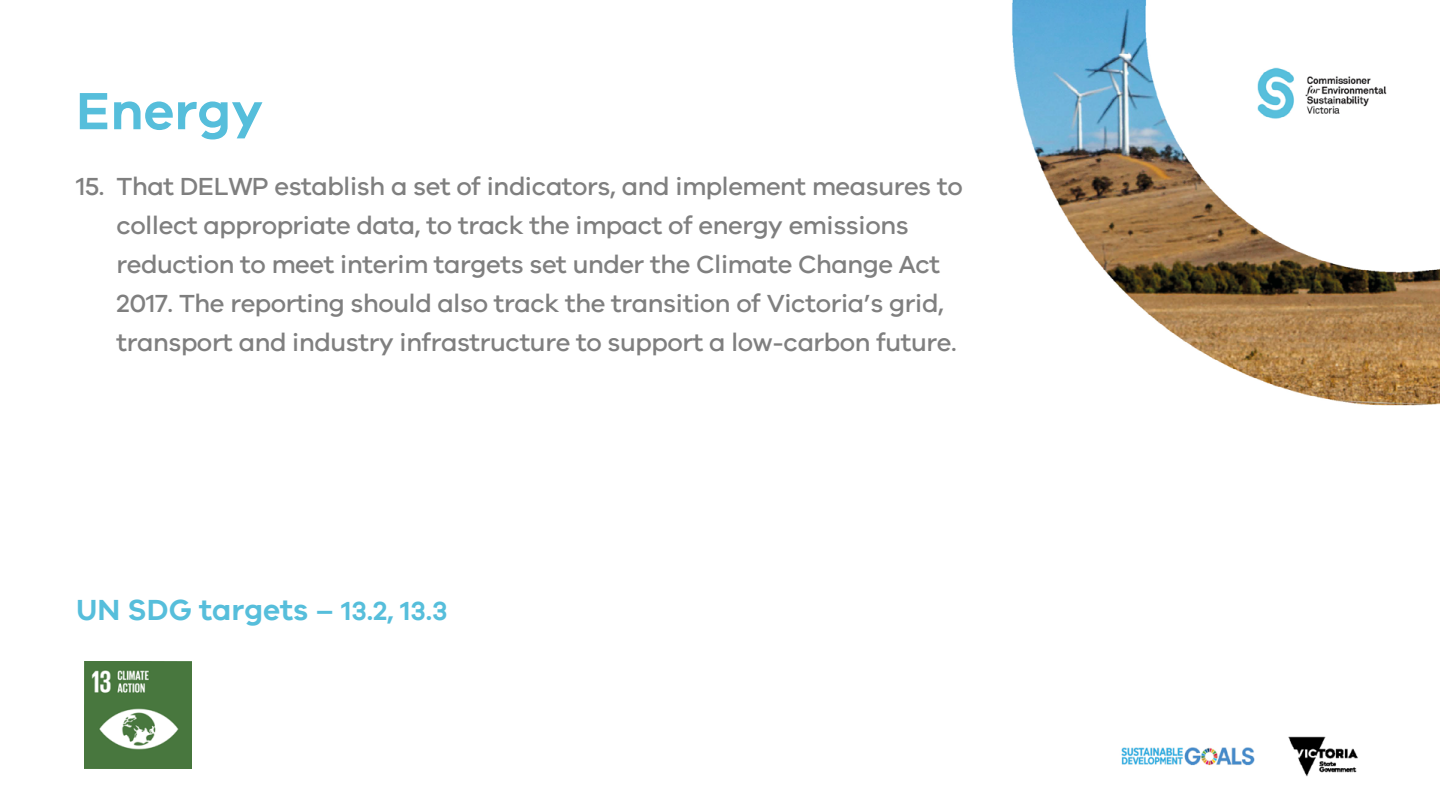
<style>
.page{position:relative;width:1440px;height:810px;background:#fff}
.page>*{position:absolute;margin:0;border:0;box-sizing:border-box;transform-origin:0 0}
.t1{font:600 54px "VIC";color:#56bedb}
.t2{font:600 30px "VIC";color:#56bedb}
.t3{font:500 25.5px/39px "VIC";letter-spacing:-.015em;color:#7f7f7f}
.s1{font-size:27px}
</style>
<div class="page">
<img style="left:84px;top:0;width:1355px;height:777px">
<img style="left:85px;top:661px;width:107px;height:107px">
<h1 class="t1" style="left:76px;top:78px;width:188px">Energy</h1>
<p class="t3" style="left:116px;top:166px;width:847px;text-indent:-40px">15. That DELWP establish a set of indicators, and implement measures to collect appropriate data, to track the impact of energy emissions reduction to meet interim targets set under the Climate Change Act 2017. The reporting should also track the transition of Victoria’s grid, transport and industry infrastructure to support a low-carbon future.</p>
<p class="t2" style="left:76px;top:591px;width:373px">UN SDG targets – <span class="s1">13.2, 13.3</span></p>
</div>
